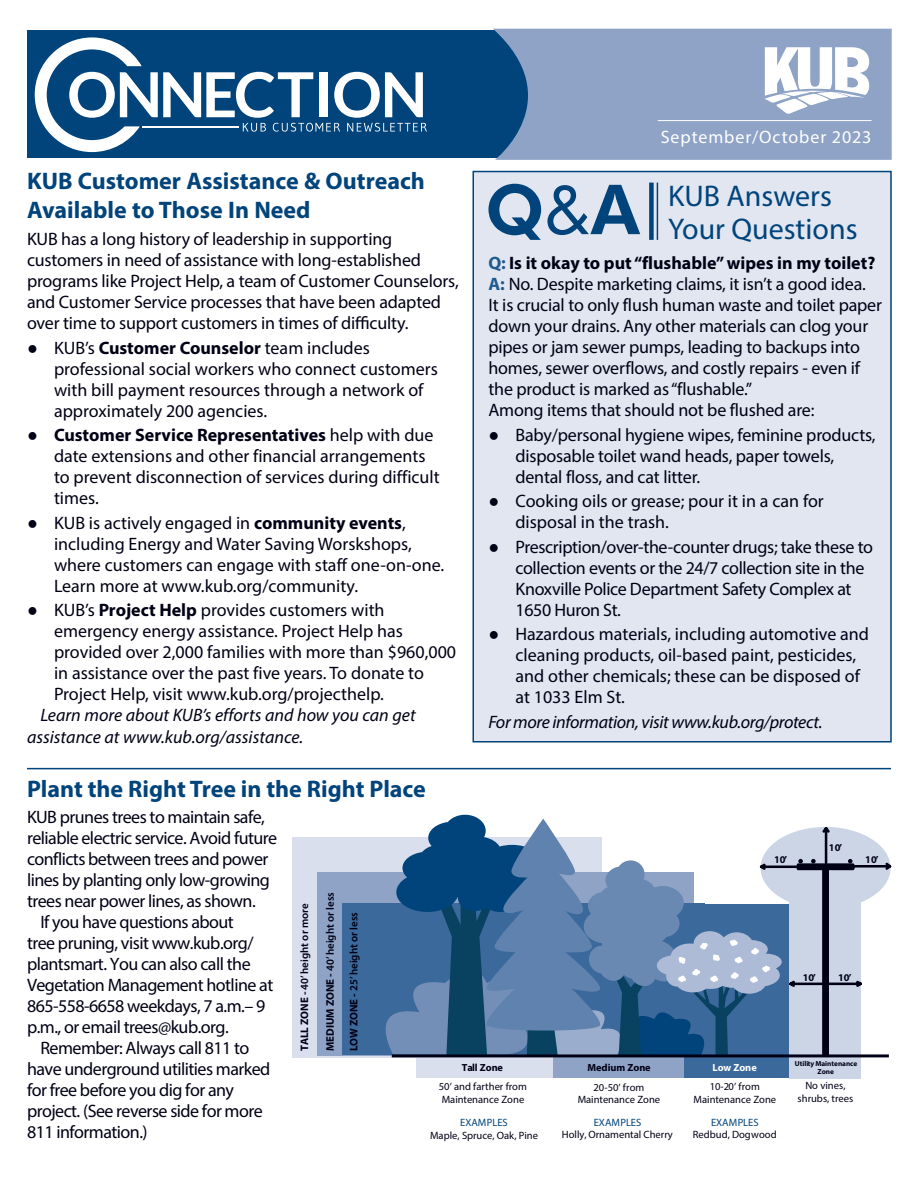
<style>
.page{position:relative;width:918px;height:1188px;background:#fff}
.page>*{position:absolute;margin:0;border:0;box-sizing:border-box;transform-origin:0 0}
.Headline{font:30px/33px "Myriad Pro";color:#00447b}
.t1{font:700 24px/28.8px "Myriad Pro";color:#00447b}
.Sans_serif_text{font:18px/21px "Myriad Pro";letter-spacing:-.01em;color:#000015}
.Serif_paragraph{font:18px/21px "Myriad Pro";letter-spacing:-.03em;color:#000015}
.Headline-2{font:18px/21px "Myriad Pro";letter-spacing:-.03em;color:#000015}
.t2{font:italic 18px/21.6px "Myriad Pro";color:#000015}
.t3{font:italic 18px "Myriad Pro";letter-spacing:-.02em;color:#000015}
.Sans_serif_text-2{font:700 18px "Myriad Pro";color:#000015}
.t4{font:18px "Myriad Pro";letter-spacing:.05em;color:#fff}
.t5{font:600 10.95px "Myriad Pro";color:#000015}
.t6{font:10.65px/12.8px "Myriad Pro";color:#000015;text-align:center}
.t7{font:10.65px "Myriad Pro";color:#00447b}
.t8{font:700 10.35px "Myriad Pro";color:#000015}
.t9{font:700 10.35px "Myriad Pro";color:#fff}
.t10{font:700 7.2px/7.8px "Myriad Pro";color:#000015;text-align:center}
.s1{font-family:"Calibri"}
.s2{font-weight:700}
.s3{color:#1e5b8f}
.s4{font-weight:700;color:#1e5b8f}
</style>
<div class="page">
<div style="left:27px;top:30px;width:613px;height:128px;background:#00447b"></div>
<svg style="left:493px;top:29px;width:399px;height:131px;background:#849cc0"></svg>
<hr style="left:658px;top:120px;width:214px;height:1px;background:#fff">
<div style="left:417px;top:837px;width:185px;height:241px;background:#d9dfec"></div>
<div style="left:554px;top:872px;width:140px;height:206px;background:#8ea3c6"></div>
<div style="left:684px;top:904px;width:106px;height:174px;background:#3b699b"></div>
<div style="left:292px;top:837px;width:189px;height:220px;background:#d9dfec"></div>
<div style="left:318px;top:872px;width:284px;height:183px;background:#8ea3c6"></div>
<div style="left:342px;top:904px;width:362px;height:151px;background:#3b699b"></div>
<div style="left:789px;top:894px;width:72px;height:185px;background:#cbd5e6"></div>
<svg style="left:365px;top:815px;width:527px;height:244px"></svg>
<hr style="left:392px;top:1054px;width:497px;height:3px;background:#000015">
<hr style="left:27px;top:768px;width:864px;height:1px;background:#00447b">
<div style="left:472px;top:171px;width:420px;height:571px;background:#e2e6f0;border:2px solid #00447b"></div>
<svg style="left:488px;top:184px;width:152px;height:56px"></svg>
<hr style="left:657px;top:183px;width:1px;height:57px;background:#00447b">
<div style="left:649px;top:183px;width:5px;height:57px;background:#00447b"></div>
<svg style="left:35px;top:37px;width:392px;height:115px"></svg>
<hr style="left:143px;top:127px;width:96px;height:1px;background:#fff">
<svg style="left:765px;top:47px;width:104px;height:67px"></svg>
<p class="t1" style="left:27px;top:166px;width:399px">KUB Customer Assistance &amp; Outreach<br>Available to Those In Need</p>
<p class="Sans_serif_text" style="left:27px;top:229px;width:433px">KUB has a long history of leadership in supporting customers in need of assistance with long-established programs like Project Help, a team of Customer Counselors, and Customer Service processes that have been adapted over time to support customers in times of difficulty.</p>
<p class="Sans_serif_text" style="left:54px;top:337px;width:385px;text-indent:-27px"><span class="s1">●</span> KUB’s <span class="s2">Customer Counselor</span> team includes professional social workers who connect customers with bill payment resources through a network of approximately 200 agencies.</p>
<p class="Sans_serif_text" style="left:54px;top:425px;width:387px;text-indent:-27px"><span class="s1">●</span> <span class="s2">Customer Service Representatives</span> help with due date extensions and other financial arrangements to prevent disconnection of services during difficult times.</p>
<p class="Sans_serif_text" style="left:54px;top:512px;width:392px;text-indent:-27px"><span class="s1">●</span> KUB is actively engaged in <span class="s2">community events</span>, including Energy and Water Saving Worskshops, where customers can engage with staff one-on-one.<br>Learn more at www.kub.org/community.</p>
<p class="Sans_serif_text" style="left:54px;top:600px;width:404px;text-indent:-27px"><span class="s1">●</span> KUB’s <span class="s2">Project Help</span> provides customers with emergency energy assistance. Project Help has provided over 2,000 families with more than $960,000 in assistance over the past five years. To donate to Project Help, visit www.kub.org/projecthelp.</p>
<p class="t2" style="left:27px;top:704px;width:390px;text-indent:14px">Learn more about KUB’s efforts and how you can get assistance at www.kub.org/assistance.</p>
<p class="t4" style="left:661px;top:126px;width:212px">September/October 2023</p>
<p class="Headline" style="left:668px;top:179px;width:191px">KUB Answers<br>Your Questions</p>
<p class="Sans_serif_text-2" style="left:488px;top:251px;width:388px"><span class="s3">Q:</span> Is it okay to put “flushable” wipes in my toilet?</p>
<p class="Sans_serif_text" style="left:488px;top:273px;width:395px"><span class="s4">A:</span> No. Despite marketing claims, it isn’t a good idea.<br>It is crucial to only flush human waste and toilet paper down your drains. Any other materials can clog your pipes or jam sewer pumps, leading to backups into homes, sewer overflows, and costly repairs - even if the product is marked as “flushable.”</p>
<p class="Sans_serif_text" style="left:488px;top:399px;width:328px">Among items that should not be flushed are:</p>
<p class="Sans_serif_text" style="left:515px;top:424px;width:362px;text-indent:-27px"><span class="s1">●</span> Baby/personal hygiene wipes, feminine products, disposable toilet wand heads, paper towels, dental floss, and cat litter.</p>
<p class="Sans_serif_text" style="left:515px;top:490px;width:310px;text-indent:-27px"><span class="s1">●</span> Cooking oils or grease; pour it in a can for disposal in the trash.</p>
<p class="Sans_serif_text" style="left:515px;top:536px;width:359px;text-indent:-27px"><span class="s1">●</span> Prescription/over-the-counter drugs; take these to collection events or the 24/7 collection site in the Knoxville Police Department Safety Complex at 1650 Huron St.</p>
<p class="Sans_serif_text" style="left:515px;top:623px;width:355px;text-indent:-27px"><span class="s1">●</span> Hazardous materials, including automotive and cleaning products, oil-based paint, pesticides, and other chemicals; these can be disposed of at 1033 Elm St.</p>
<p class="t3" style="left:488px;top:711px;width:336px">For more information, visit www.kub.org/protect.</p>
<p class="t1" style="left:27px;top:774px;width:400px">Plant the Right Tree in the Right Place</p>
<p class="Headline-2" style="left:27px;top:806px;width:252px">KUB prunes trees to maintain safe, reliable electric service. Avoid future conflicts between trees and power lines by planting only low-growing trees near power lines, as shown.</p>
<p class="Serif_paragraph" style="left:27px;top:911px;width:248px;text-indent:14px">If you have questions about<br>tree pruning, visit www.kub.org/ plantsmart. You can also call the<br>Vegetation Management hotline at<br>865-558-6658 weekdays, 7 a.m.– 9 p.m., or email trees@kub.org.</p>
<p class="Serif_paragraph" style="left:27px;top:1037px;width:245px;text-indent:14px">Remember: Always call 811 to have underground utilities marked for free before you dig for any project. (See reverse side for more<br>811 information.)</p>
<p class="t8" style="left:829px;top:840px;width:15px">10’</p>
<p class="t8" style="left:774px;top:853px;width:15px">10’</p>
<p class="t8" style="left:865px;top:853px;width:15px">10’</p>
<p class="t5" style="left:323px;top:1051px;width:161px;rotate:-90deg"><span class="s2">MEDIUM ZONE -</span> 40’ height or less</p>
<p class="t5" style="left:298px;top:1051px;width:149px;rotate:-90deg"><span class="s2">TALL ZONE -</span> 40’ height or more</p>
<p class="t5" style="left:347px;top:1051px;width:141px;rotate:-90deg"><span class="s2">LOW ZONE -</span> 25’ height or less</p>
<p class="t8" style="left:803px;top:970px;width:15px">10’</p>
<p class="t8" style="left:838px;top:970px;width:15px">10’</p>
<p class="t10" style="left:795px;top:1059px;width:64px">Utility Maintenance<br>Zone</p>
<p class="t8" style="left:462px;top:1061px;width:43px">Tall Zone</p>
<p class="t8" style="left:587px;top:1061px;width:65px">Medium Zone</p>
<p class="t9" style="left:712px;top:1061px;width:46px">Low Zone</p>
<p class="t6" style="left:694px;top:1080px;width:84px">10-20’ from<br>Maintenance Zone</p>
<p class="t6" style="left:798px;top:1079px;width:57px">No vines, shrubs, trees</p>
<p class="t6" style="left:439px;top:1080px;width:90px;text-align:left">50’ and farther from<br>Maintenance Zone</p>
<p class="t6" style="left:578px;top:1080px;width:84px">20-50’ from<br>Maintenance Zone</p>
<p class="t7" style="left:711px;top:1115px;width:49px">EXAMPLES</p>
<p class="t6" style="left:693px;top:1128px;width:85px">Redbud, Dogwood</p>
<p class="t7" style="left:594px;top:1116px;width:49px">EXAMPLES</p>
<p class="t6" style="left:562px;top:1128px;width:113px">Holly, Ornamental Cherry</p>
<p class="t7" style="left:460px;top:1116px;width:49px">EXAMPLES</p>
<p class="t6" style="left:430px;top:1129px;width:109px">Maple, Spruce, Oak, Pine</p>
</div>
